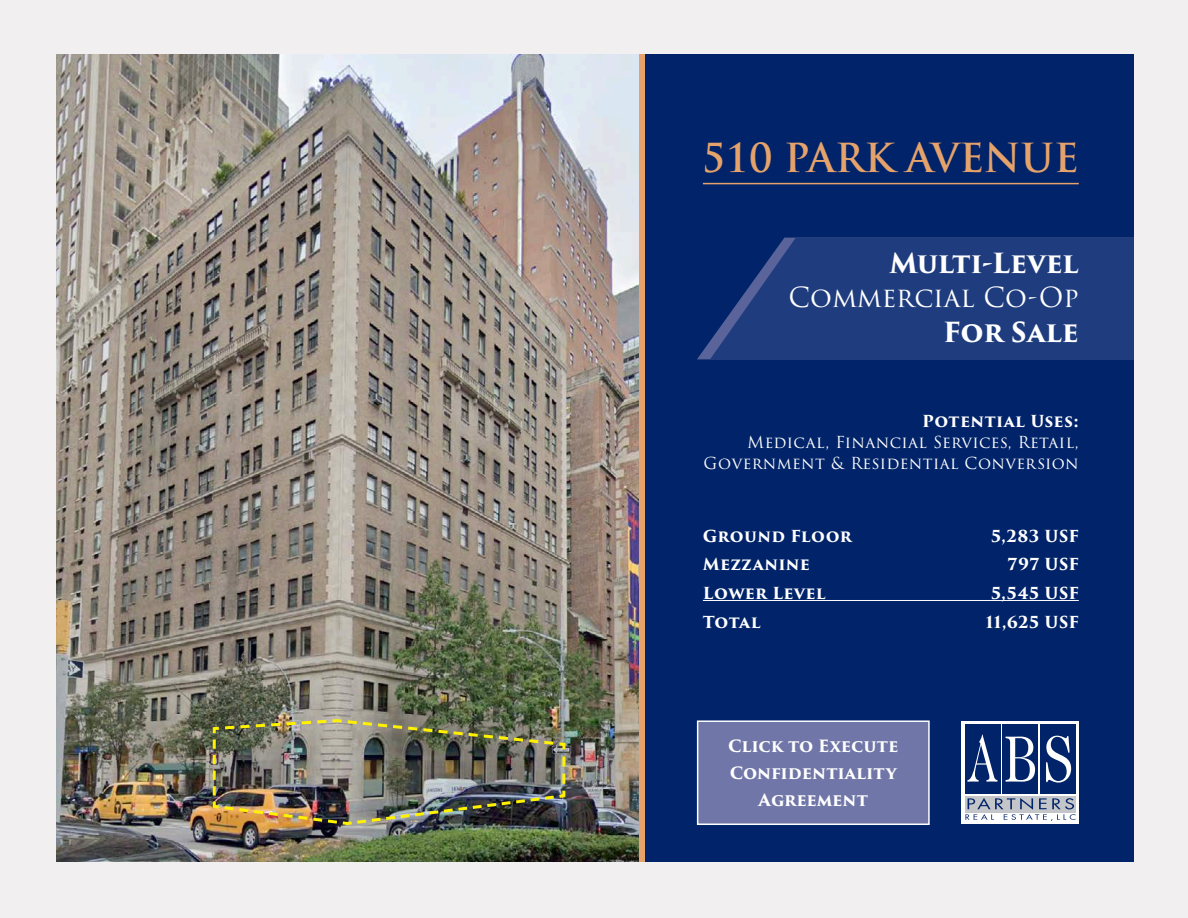
<style>
.page{position:relative;width:1188px;height:918px;background:#f1efef}
.page>*{position:absolute;margin:0;border:0;box-sizing:border-box;transform-origin:0 0}
.t1{font:700 39px "Trajan Pro";color:#e5a26b}
.t2{font:700 27px "Trajan Pro 3";letter-spacing:-.01em;color:#fff}
.t3{font:27px "Trajan Pro 3";color:#fff}
.t4{font:700 16.5px/27px "Trajan Pro 3";letter-spacing:-.005em;color:#fff;text-align:center}
.t5{font:700 16.2px "Trajan Pro 3";letter-spacing:.02em;color:#fff}
.t6{font:16.2px/21px "Trajan Pro 3";letter-spacing:.025em;color:#fff;text-align:right}
</style>
<div class="page">
<div style="left:520px;top:54px;width:614px;height:808px;background:#002369"></div>
<svg style="left:638px;top:54px;width:7px;height:808px;background:#daa072"></svg>
<img style="left:56px;top:54px;width:582px;height:808px">
<img style="left:211px;top:718px;width:356px;height:109px">
<div style="left:962px;top:721px;width:117px;height:103px;background:#fff"></div>
<div style="left:965px;top:725px;width:36px;height:69px;background:#002369"></div>
<div style="left:1003px;top:725px;width:35px;height:69px;background:#002369"></div>
<div style="left:1040px;top:725px;width:36px;height:69px;background:#002369"></div>
<svg style="left:967px;top:734px;width:31px;height:48px"></svg>
<svg style="left:1005px;top:737px;width:30px;height:45px"></svg>
<svg style="left:1046px;top:736px;width:25px;height:47px"></svg>
<div style="left:965px;top:796px;width:111px;height:16px;background:#c4c5c9"></div>
<svg style="left:965px;top:798px;width:111px;height:23px"></svg>
<hr style="left:703px;top:183px;width:376px;height:1px;background:#e5a26b">
<svg style="left:710px;top:238px;width:424px;height:121px;background:#1e3c7d"></svg>
<hr style="left:703px;top:600px;width:376px;height:1px;background:#fff">
<div style="left:698px;top:721px;width:231px;height:103px;background:#7076a7"></div>
<div style="left:697px;top:720px;width:233px;height:105px;border:2px solid #fff"></div>
<h1 class="t1" style="left:702px;top:134px;width:378px">510 PARK AVENUE</h1>
<h2 class="t2" style="left:889px;top:243px;width:191px">Multi-Level</h2>
<h2 class="t3" style="left:788px;top:279px;width:292px">Commercial Co-Op</h2>
<h2 class="t2" style="left:943px;top:312px;width:137px">For Sale</h2>
<p class="t5" style="left:922px;top:409px;width:158px">Potential Uses:</p>
<p class="t6" style="left:704px;top:432px;width:377px">Medical, Financial Services, Retail,<br>Government &amp; Residential Conversion</p>
<p class="t5" style="left:703px;top:524px;width:150px">Ground Floor</p>
<p class="t5" style="left:991px;top:524px;width:89px">5,283 USF</p>
<p class="t5" style="left:703px;top:552px;width:108px">Mezzanine</p>
<p class="t5" style="left:1008px;top:552px;width:73px">797 USF</p>
<p class="t5" style="left:703px;top:581px;width:124px">Lower Level</p>
<p class="t5" style="left:991px;top:581px;width:89px">5,545 USF</p>
<p class="t5" style="left:703px;top:610px;width:59px">Total</p>
<p class="t5" style="left:986px;top:610px;width:94px">11,625 USF</p>
<p class="t4" style="left:728px;top:733px;width:172px">Click to Execute<br>Confidentiality<br>Agreement</p>
</div>
